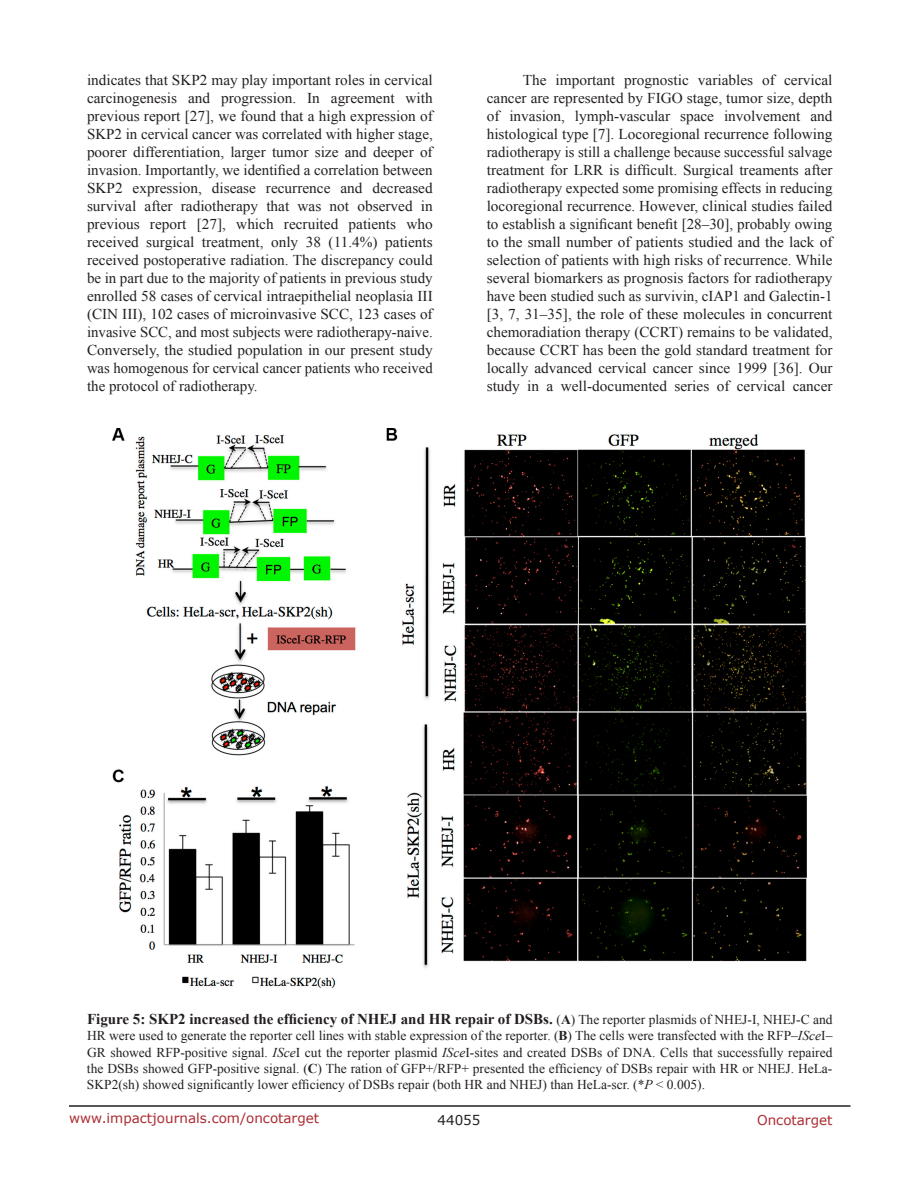
<style>
.page{position:relative;width:918px;height:1188px;background:#fff}
.page>*{position:absolute;margin:0;border:0;box-sizing:border-box;transform-origin:0 0}
.t1{font:15px/18px "Times New Roman";color:#231f20;text-align:justify}
.t2{font:700 15px "Times New Roman";color:#231f20}
.t3{font:13.5px/16.2px "Times New Roman";color:#231f20;text-align:justify}
.t4{font:13.5px "Verdana";color:#ac2b31}
.t5{font:13.5px "Verdana";color:#231f20}
.s1{font-weight:400;font-size:13.5px}
.s2{font-size:13.5px}
.s3{font-weight:700}
.s4{font-style:italic}
</style>
<div class="page">
<hr style="left:69px;top:1105px;width:781px;height:2px;background:#231f20">
<img style="left:113px;top:428px;width:694px;height:560px">
<p class="t1" style="left:87px;top:71px;width:347px">indicates that SKP2 may play important roles in cervical carcinogenesis and progression. In agreement with previous report [27], we found that a high expression of SKP2 in cervical cancer was correlated with higher stage, poorer differentiation, larger tumor size and deeper of invasion. Importantly, we identified a correlation between SKP2 expression, disease recurrence and decreased survival after radiotherapy that was not observed in previous report [27], which recruited patients who received surgical treatment, only 38 (11.4%) patients received postoperative radiation. The discrepancy could be in part due to the majority of patients in previous study enrolled 58 cases of cervical intraepithelial neoplasia III (CIN III), 102 cases of microinvasive SCC, 123 cases of invasive SCC, and most subjects were radiotherapy-naive.<br>Conversely, the studied population in our present study was homogenous for cervical cancer patients who received the protocol of radiotherapy.</p>
<p class="t1" style="left:487px;top:71px;width:347px;text-indent:36px">The important prognostic variables of cervical cancer are represented by FIGO stage, tumor size, depth of invasion, lymph-vascular space involvement and histological type [7]. Locoregional recurrence following radiotherapy is still a challenge because successful salvage treatment for LRR is difficult. Surgical treaments after radiotherapy expected some promising effects in reducing locoregional recurrence. However, clinical studies failed to establish a significant benefit [28–30], probably owing to the small number of patients studied and the lack of selection of patients with high risks of recurrence. While several biomarkers as prognosis factors for radiotherapy have been studied such as survivin, cIAP1 and Galectin-1 [3, 7, 31–35], the role of these molecules in concurrent chemoradiation therapy (CCRT) remains to be validated, because CCRT has been the gold standard treatment for locally advanced cervical cancer since 1999 [36]. Our study in a well-documented series of cervical cancer</p>
<p class="t2" style="left:87px;top:1009px;width:747px">Figure 5: SKP2 increased the efficiency of NHEJ and HR repair of DSBs. <span class="s1">(</span><span class="s2">A</span><span class="s1">) The reporter plasmids of NHEJ-I, NHEJ-C and</span></p>
<p class="t3" style="left:87px;top:1028px;width:747px">HR were used to generate the reporter cell lines with stable expression of the reporter. (<span class="s3">B</span>) The cells were transfected with the RFP–<span class="s4">ISce</span>I– GR showed RFP-positive signal. <span class="s4">ISce</span>I cut the reporter plasmid <span class="s4">ISce</span>I-sites and created DSBs of DNA. Cells that successfully repaired the DSBs showed GFP-positive signal. (<span class="s3">C</span>) The ration of GFP+/RFP+ presented the efficiency of DSBs repair with HR or NHEJ. HeLa-SKP2(sh) showed significantly lower efficiency of DSBs repair (both HR and NHEJ) than HeLa-scr. (*<span class="s4">P</span> &lt; 0.005).</p>
<p class="t4" style="left:69px;top:1109px;width:252px">www.impactjournals.com/oncotarget</p>
<p class="t5" style="left:438px;top:1111px;width:44px">44055</p>
<p class="t4" style="left:757px;top:1111px;width:77px">Oncotarget</p>
</div>
